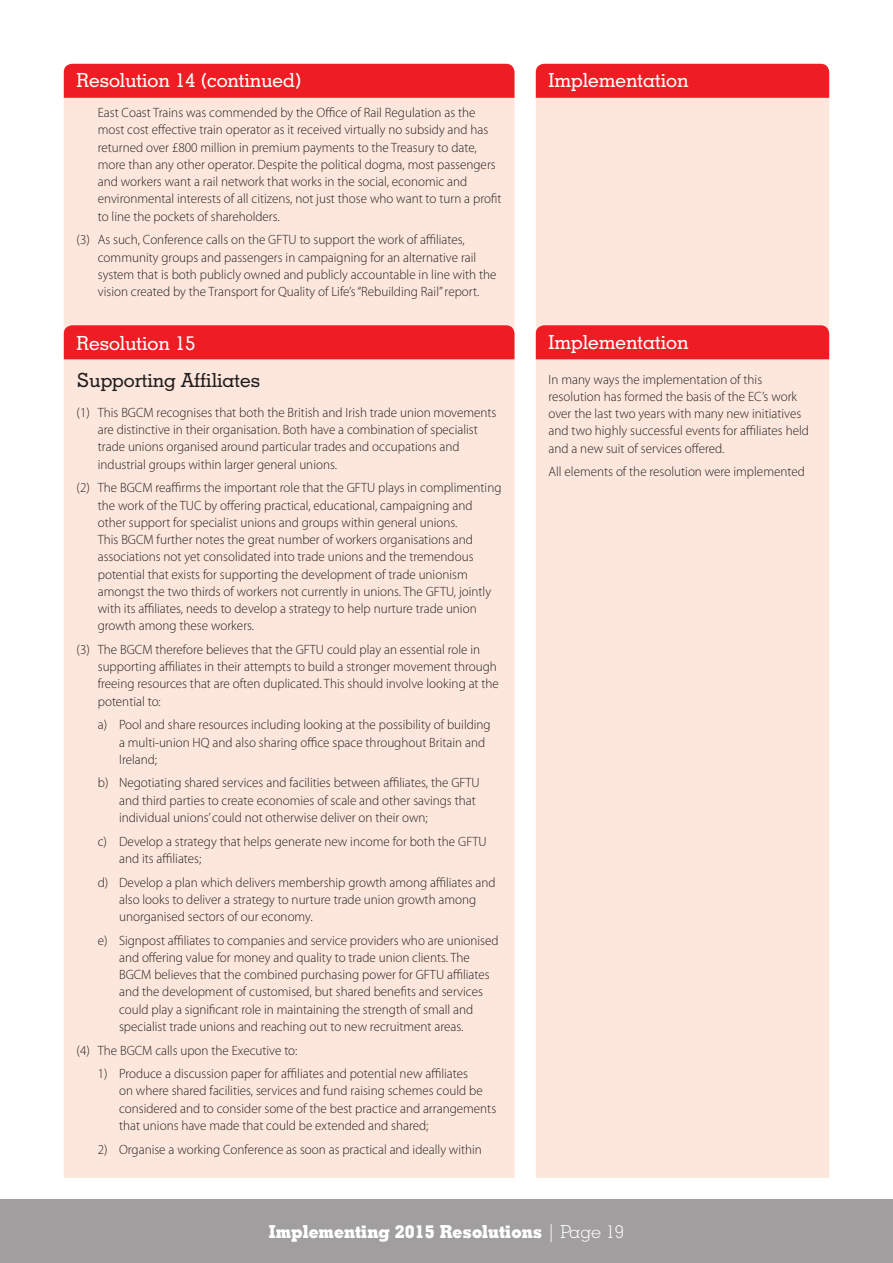
<style>
.page{position:relative;width:893px;height:1263px;background:#fff}
.page>*{position:absolute;margin:0;border:0;box-sizing:border-box;transform-origin:0 0}
.t1{font:500 19.5px "Geometric Slab 703 BT";color:#fff}
.t2{font:500 19.5px "Geometric Slab 703 BT";color:#231f20}
.t3{font:700 18px "Geometric Slab 703 BT Xtra";color:#fff}
.t4{font:300 13.5px/17.2px "Myriad Pro";color:#231f20}
.s1{font-family:"Geometric Slab 703 BT";font-weight:300}
</style>
<div class="page">
<div style="left:536px;top:98px;width:293px;height:1080px;background:#fde7dc"></div>
<div style="left:536px;top:64px;width:293px;height:34px;background:#ee1d23"></div>
<div style="left:64px;top:98px;width:450px;height:1080px;background:#fde7dc"></div>
<div style="left:64px;top:64px;width:450px;height:34px;background:#ee1d23"></div>
<div style="left:536px;top:325px;width:293px;height:34px;background:#ee1d23"></div>
<div style="left:64px;top:325px;width:450px;height:34px;background:#ee1d23"></div>
<div style="left:0;top:1199px;width:893px;height:64px;background:#a19ea0"></div>
<h1 class="t1" style="left:77px;top:68px;width:226px">Resolution 14 (continued)</h1>
<p class="t4" style="left:98px;top:104px;width:405px">East Coast Trains was commended by the Office of Rail Regulation as the most cost effective train operator as it received virtually no subsidy and has returned over £800 million in premium payments to the Treasury to date, more than any other operator. Despite the political dogma, most passengers and workers want a rail network that works in the social, economic and environmental interests of all citizens, not just those who want to turn a profit to line the pockets of shareholders.</p>
<p class="t4" style="left:98px;top:231px;width:400px;text-indent:-21px">(3) As such, Conference calls on the GFTU to support the work of affiliates, community groups and passengers in campaigning for an alternative rail system that is both publicly owned and publicly accountable in line with the vision created by the Transport for Quality of Life’s “Rebuilding Rail” report.</p>
<h1 class="t1" style="left:77px;top:331px;width:121px">Resolution 15</h1>
<h1 class="t2" style="left:77px;top:368px;width:185px">Supporting Affiliates</h1>
<p class="t4" style="left:98px;top:404px;width:400px;text-indent:-21px">(1) This BGCM recognises that both the British and Irish trade union movements are distinctive in their organisation. Both have a combination of specialist trade unions organised around particular trades and occupations and industrial groups within larger general unions.</p>
<p class="t4" style="left:98px;top:479px;width:405px;text-indent:-21px">(2) The BGCM reaffirms the important role that the GFTU plays in complimenting the work of the TUC by offering practical, educational, campaigning and other support for specialist unions and groups within general unions.<br>This BGCM further notes the great number of workers organisations and associations not yet consolidated into trade unions and the tremendous potential that exists for supporting the development of trade unionism amongst the two thirds of workers not currently in unions. The GFTU, jointly with its affiliates, needs to develop a strategy to help nurture trade union growth among these workers.</p>
<p class="t4" style="left:98px;top:641px;width:403px;text-indent:-21px">(3) The BGCM therefore believes that the GFTU could play an essential role in supporting affiliates in their attempts to build a stronger movement through freeing resources that are often duplicated. This should involve looking at the potential to:</p>
<p class="t4" style="left:119px;top:716px;width:373px;text-indent:-21px">a) Pool and share resources including looking at the possibility of building a multi-union HQ and also sharing office space throughout Britain and<br>Ireland;</p>
<p class="t4" style="left:119px;top:774px;width:362px;text-indent:-21px">b) Negotiating shared services and facilities between affiliates, the GFTU and third parties to create economies of scale and other savings that individual unions’ could not otherwise deliver on their own;</p>
<p class="t4" style="left:119px;top:833px;width:369px;text-indent:-21px">c) Develop a strategy that helps generate new income for both the GFTU and its affiliates;</p>
<p class="t4" style="left:119px;top:873px;width:378px;text-indent:-21px">d) Develop a plan which delivers membership growth among affiliates and also looks to deliver a strategy to nurture trade union growth among unorganised sectors of our economy.</p>
<p class="t4" style="left:119px;top:932px;width:381px;text-indent:-21px">e) Signpost affiliates to companies and service providers who are unionised and offering value for money and quality to trade union clients. The BGCM believes that the combined purchasing power for GFTU affiliates and the development of customised, but shared benefits and services could play a significant role in maintaining the strength of small and specialist trade unions and reaching out to new recruitment areas.</p>
<p class="t4" style="left:77px;top:1042px;width:223px">(4) The BGCM calls upon the Executive to:</p>
<p class="t4" style="left:119px;top:1065px;width:379px;text-indent:-21px">1) Produce a discussion paper for affiliates and potential new affiliates<br>on where shared facilities, services and fund raising schemes could be considered and to consider some of the best practice and arrangements that unions have made that could be extended and shared;</p>
<p class="t4" style="left:98px;top:1141px;width:386px">2) Organise a working Conference as soon as practical and ideally within</p>
<h1 class="t1" style="left:549px;top:68px;width:141px">Implementation</h1>
<h1 class="t1" style="left:549px;top:330px;width:141px">Implementation</h1>
<p class="t4" style="left:549px;top:371px;width:262px">In many ways the implementation of this resolution has formed the basis of the EC’s work over the last two years with many new initiatives and two highly successful events for affiliates held and a new suit of services offered.</p>
<p class="t4" style="left:549px;top:463px;width:258px">All elements of the resolution were implemented</p>
<h2 class="t3" style="left:269px;top:1221px;width:357px">Implementing 2015 Resolutions <span class="s1">| Page 19</span></h2>
</div>
